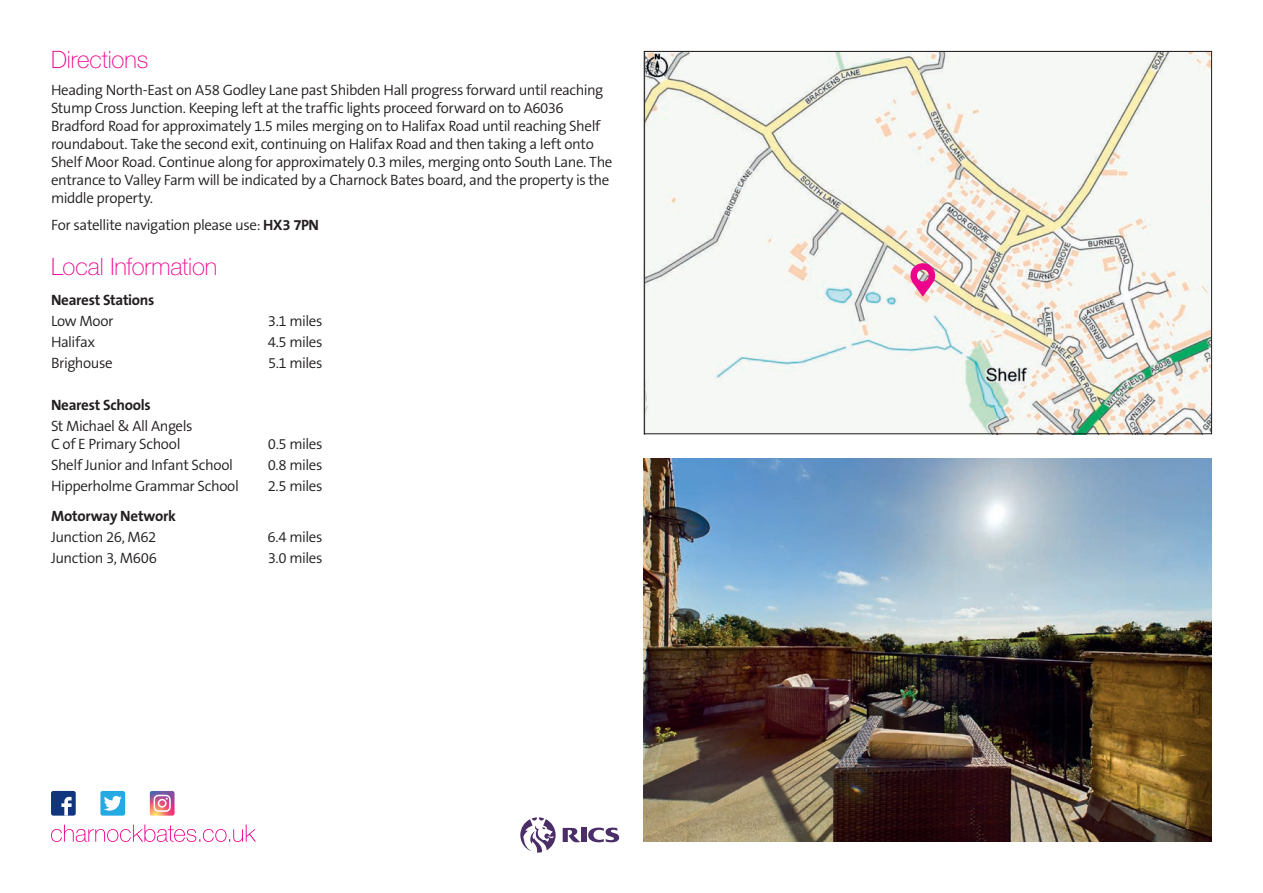
<style>
.page{position:relative;width:1263px;height:893px;background:#fff}
.page>*{position:absolute;margin:0;border:0;box-sizing:border-box;transform-origin:0 0}
.t1{font:100 24px "Helvetica Neue LT Std";letter-spacing:-.005em;color:#ed028c}
.t2{font:300 15px/18px "The Sans B4";letter-spacing:-.025em;color:#231f20}
.t3{font:700 15px "The Sans B7";letter-spacing:-.02em;color:#231f20}
.s1{font-family:"The Sans B7";font-weight:700}
</style>
<div class="page">
<svg style="left:588px;top:828px;width:31px;height:14px"></svg>
<div style="left:581px;top:828px;width:6px;height:14px;background:#4b2d67"></div>
<svg style="left:563px;top:828px;width:17px;height:14px"></svg>
<svg style="left:520px;top:817px;width:36px;height:36px"></svg>
<svg style="left:51px;top:824px;width:205px;height:18px"></svg>
<div style="left:100px;top:791px;width:25px;height:25px;background:#24aae1;border-radius:2px"></div>
<svg style="left:104px;top:796px;width:18px;height:15px"></svg>
<div style="left:51px;top:791px;width:25px;height:25px;background:#11367e;border-radius:2px"></div>
<svg style="left:61px;top:797px;width:11px;height:19px"></svg>
<img style="left:150px;top:791px;width:25px;height:25px">
<svg style="left:154px;top:795px;width:17px;height:17px"></svg>
<img style="left:646px;top:53px;width:564px;height:379px">
<svg style="left:910px;top:263px;width:25px;height:34px"></svg>
<img style="left:644px;top:459px;width:568px;height:383px">
<h1 class="t1" style="left:51px;top:46px;width:99px">Directions</h1>
<p class="t2" style="left:51px;top:82px;width:563px">Heading North-East on A58 Godley Lane past Shibden Hall progress forward until reaching Stump Cross Junction. Keeping left at the traffic lights proceed forward on to A6036<br>Bradford Road for approximately 1.5 miles merging on to Halifax Road until reaching Shelf roundabout. Take the second exit, continuing on Halifax Road and then taking a left onto Shelf Moor Road. Continue along for approximately 0.3 miles, merging onto South Lane. The entrance to Valley Farm will be indicated by a Charnock Bates board, and the property is the middle property.</p>
<p class="t2" style="left:51px;top:217px;width:270px">For satellite navigation please use: <span class="s1">HX3 7PN</span></p>
<h1 class="t1" style="left:51px;top:253px;width:168px">Local Information</h1>
<p class="t3" style="left:51px;top:292px;width:105px">Nearest Stations</p>
<p class="t2" style="left:51px;top:313px;width:64px">Low Moor</p>
<p class="t2" style="left:268px;top:313px;width:56px">3.1 miles</p>
<p class="t2" style="left:51px;top:334px;width:46px">Halifax</p>
<p class="t2" style="left:268px;top:334px;width:56px">4.5 miles</p>
<p class="t2" style="left:51px;top:355px;width:63px">Brighouse</p>
<p class="t2" style="left:268px;top:355px;width:56px">5.1 miles</p>
<p class="t3" style="left:51px;top:397px;width:101px">Nearest Schools</p>
<p class="t2" style="left:51px;top:418px;width:143px">St Michael &amp; All Angels<br>C of E Primary School</p>
<p class="t2" style="left:268px;top:436px;width:56px">0.5 miles</p>
<p class="t2" style="left:51px;top:457px;width:183px">Shelf Junior and Infant School</p>
<p class="t2" style="left:268px;top:457px;width:56px">0.8 miles</p>
<p class="t2" style="left:51px;top:478px;width:189px">Hipperholme Grammar School</p>
<p class="t2" style="left:268px;top:478px;width:56px">2.5 miles</p>
<p class="t3" style="left:51px;top:508px;width:127px">Motorway Network</p>
<p class="t2" style="left:51px;top:529px;width:107px">Junction 26, M62</p>
<p class="t2" style="left:268px;top:529px;width:56px">6.4 miles</p>
<p class="t2" style="left:51px;top:550px;width:107px">Junction 3, M606</p>
<p class="t2" style="left:268px;top:550px;width:56px">3.0 miles</p>
</div>
